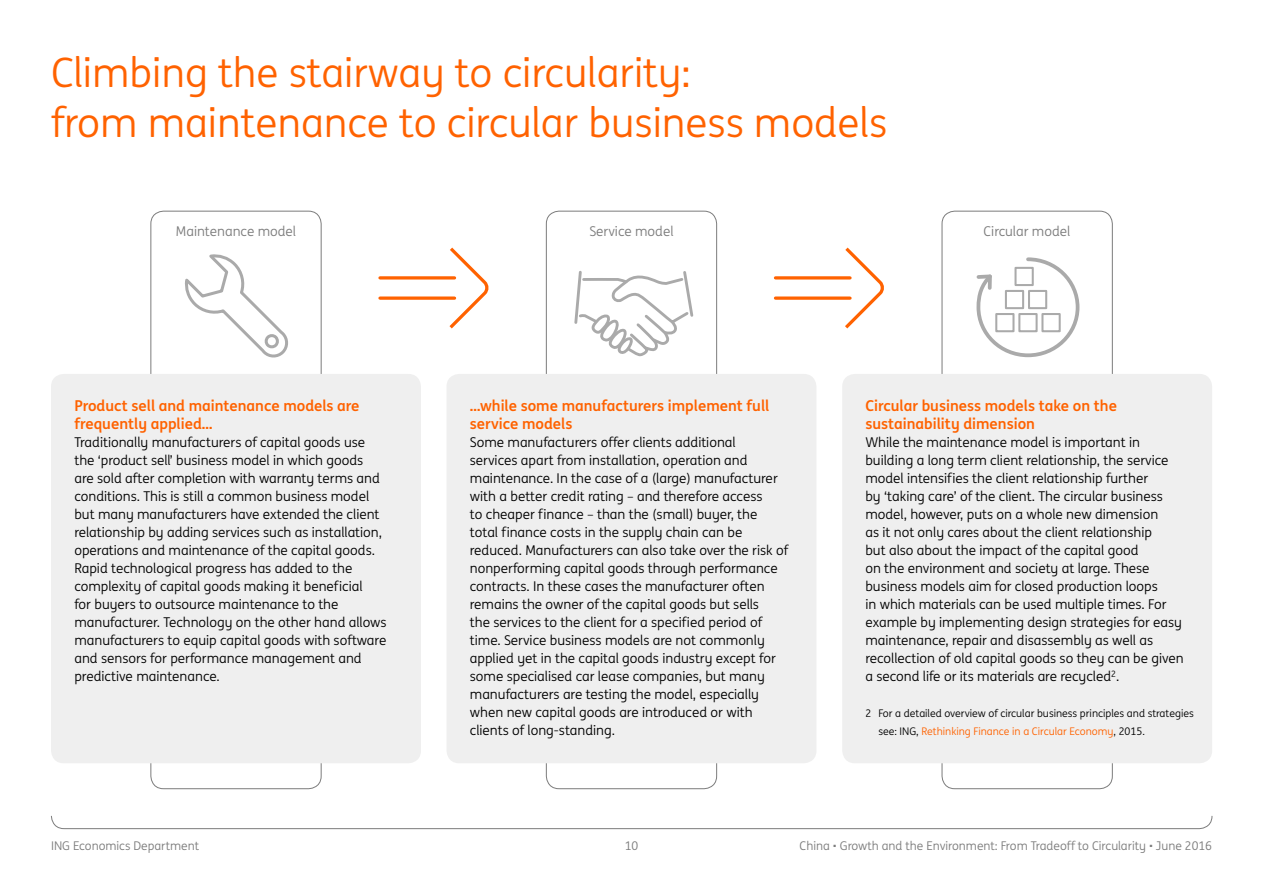
<style>
.page{position:relative;width:1263px;height:893px;background:#fff}
.page>*{position:absolute;margin:0;border:0;box-sizing:border-box;transform-origin:0 0}
.t1{font:40.5px/49.5px "ING Me";color:#ff6200}
.t2{font:700 15px/18px "ING Me";color:#ff6200}
.t3{font:13.5px/18px "ING Me";color:#000}
.t4{font:13.5px "ING Me";color:#7c7c7c}
.t5{font:12px "ING Me";color:#7c7c7c}
.t6{font:10.5px/18px "ING Me";color:#000}
.s1{color:#ff6200}
</style>
<div class="page">
<svg style="left:51px;top:815px;width:1162px;height:14px"></svg>
<div style="left:51px;top:374px;width:370px;height:389px;background:#efefef;border-radius:13px"></div>
<div style="left:446px;top:374px;width:370px;height:389px;background:#efefef;border-radius:13px"></div>
<div style="left:842px;top:374px;width:370px;height:389px;background:#efefef;border-radius:13px"></div>
<svg style="left:185px;top:254px;width:103px;height:104px"></svg>
<svg style="left:574px;top:271px;width:120px;height:86px"></svg>
<svg style="left:976px;top:257px;width:104px;height:101px"></svg>
<div style="left:995px;top:313px;width:19px;height:19px;border:2px solid #aaa"></div>
<div style="left:1005px;top:290px;width:19px;height:19px;border:2px solid #aaa"></div>
<div style="left:1014px;top:267px;width:20px;height:19px;border:2px solid #aaa"></div>
<div style="left:1018px;top:313px;width:19px;height:19px;border:2px solid #aaa"></div>
<div style="left:1028px;top:290px;width:19px;height:19px;border:2px solid #aaa"></div>
<div style="left:1041px;top:313px;width:20px;height:19px;border:2px solid #aaa"></div>
<svg style="left:449px;top:247px;width:40px;height:82px"></svg>
<svg style="left:380px;top:276px;width:75px;height:4px"></svg>
<svg style="left:380px;top:296px;width:75px;height:4px"></svg>
<svg style="left:845px;top:247px;width:39px;height:82px"></svg>
<svg style="left:775px;top:276px;width:75px;height:4px"></svg>
<svg style="left:775px;top:296px;width:75px;height:4px"></svg>
<h1 class="t1" style="left:51px;top:46px;width:838px">Climbing the stairway to circularity:<br>from maintenance to circular business models</h1>
<p class="t4" style="left:176px;top:222px;width:122px">Maintenance model</p>
<p class="t4" style="left:589px;top:222px;width:86px">Service model</p>
<p class="t4" style="left:984px;top:222px;width:88px">Circular model</p>
<p class="t2" style="left:74px;top:396px;width:287px">Product sell and maintenance models are frequently applied…</p>
<p class="t3" style="left:74px;top:433px;width:314px">Traditionally manufacturers of capital goods use the ‘product sell’ business model in which goods<br>are sold after completion with warranty terms and conditions. This is still a common business model but many manufacturers have extended the client relationship by adding services such as installation, operations and maintenance of the capital goods.<br>Rapid technological progress has added to the complexity of capital goods making it beneficial<br>for buyers to outsource maintenance to the manufacturer. Technology on the other hand allows manufacturers to equip capital goods with software and sensors for performance management and predictive maintenance.</p>
<p class="t2" style="left:470px;top:396px;width:301px">…while some manufacturers implement full service models</p>
<p class="t3" style="left:470px;top:433px;width:320px">Some manufacturers offer clients additional<br>services apart from installation, operation and maintenance. In the case of a (large) manufacturer with a better credit rating – and therefore access<br>to cheaper finance – than the (small) buyer, the total finance costs in the supply chain can be reduced. Manufacturers can also take over the risk of nonperforming capital goods through performance contracts. In these cases the manufacturer often remains the owner of the capital goods but sells<br>the services to the client for a specified period of time. Service business models are not commonly applied yet in the capital goods industry except for some specialised car lease companies, but many manufacturers are testing the model, especially when new capital goods are introduced or with clients of long-standing.</p>
<p class="t2" style="left:865px;top:396px;width:253px">Circular business models take on the sustainability dimension</p>
<p class="t3" style="left:865px;top:433px;width:320px">While the maintenance model is important in building a long term client relationship, the service model intensifies the client relationship further<br>by ‘taking care’ of the client. The circular business model, however, puts on a whole new dimension<br>as it not only cares about the client relationship<br>but also about the impact of the capital good<br>on the environment and society at large. These business models aim for closed production loops<br>in which materials can be used multiple times. For example by implementing design strategies for easy maintenance, repair and disassembly as well as recollection of old capital goods so they can be given a second life or its materials are recycled<sup>2</sup>.</p>
<p class="t6" style="left:878px;top:704px;width:317px;text-indent:-13px">2 For a detailed overview of circular business principles and strategies see: ING, <span class="s1">Rethinking Finance in a Circular Economy</span>, 2015.</p>
<p class="t5" style="left:51px;top:837px;width:150px">ING Economics Department</p>
<p class="t5" style="left:625px;top:837px;width:15px">10</p>
<p class="t5" style="left:800px;top:837px;width:414px">China • Growth and the Environment: From Tradeoff to Circularity • June 2016</p>
</div>
